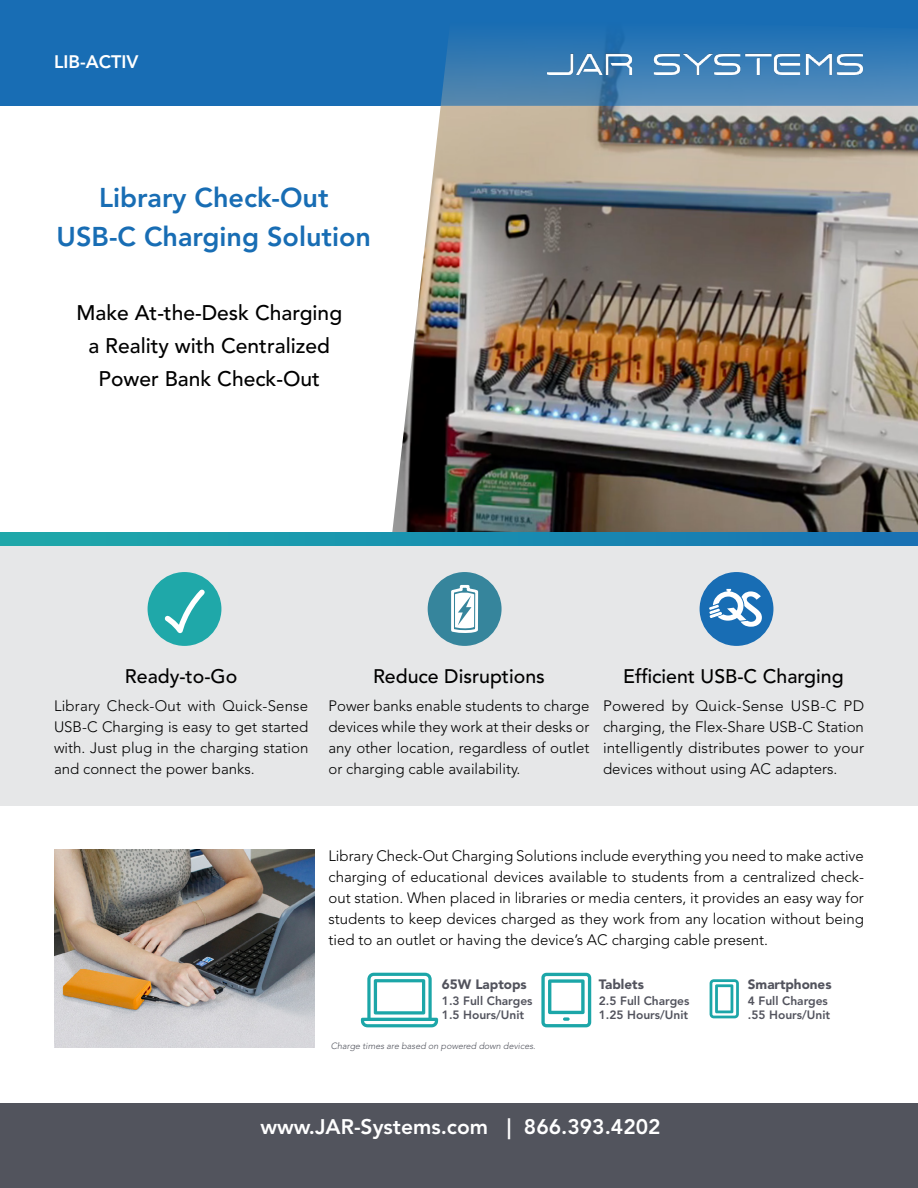
<style>
.page{position:relative;width:918px;height:1188px;background:#fff}
.page>*{position:absolute;margin:0;border:0;box-sizing:border-box;transform-origin:0 0}
.t1{font:800 27px/39px "Avenir LT Std";color:#186db4;text-align:center}
.t2{font:500 21px/33px "Avenir LT Std";color:#000;text-align:center}
.t3{font:800 21px "Avenir LT Std";color:#fff}
.t4{font:500 19.5px "Avenir LT Std";color:#000}
.t5{font:800 18px "Avenir LT Std";color:#fff}
.t6{font:300 15px/21px "Avenir LT Std";color:#000;text-align:justify}
.t7{font:900 13.5px "Avenir LT Std";color:#52535d}
.t8{font:800 12px/13.5px "Avenir LT Std";color:#52535d}
.t9{font:italic 300 9px "Avenir LT Std";color:#52545d}
</style>
<div class="page">
<div style="left:0;top:539px;width:918px;height:267px;background:#e6e7e8"></div>
<div style="left:0;top:0;width:918px;height:106px;background:#186db4"></div>
<img style="left:392px;top:106px;width:526px;height:426px">
<svg style="left:0;top:532px;width:918px;height:14px"></svg>
<svg style="left:440px;top:35px;width:478px;height:71px"></svg>
<img style="left:547px;top:53px;width:315px;height:22px">
<img style="left:54px;top:850px;width:261px;height:198px">
<div style="left:148px;top:572px;width:73px;height:74px;background:#1fa8a9;border-radius:50%"></div>
<svg style="left:162px;top:589px;width:48px;height:57px"></svg>
<div style="left:428px;top:572px;width:74px;height:74px;background:#36859c;border-radius:50%"></div>
<img style="left:449px;top:35px;width:31px;height:598px">
<svg style="left:361px;top:973px;width:77px;height:54px"></svg>
<svg style="left:541px;top:973px;width:50px;height:54px"></svg>
<svg style="left:710px;top:979px;width:29px;height:39px"></svg>
<div style="left:700px;top:572px;width:73px;height:74px;background:#186db4;border-radius:50%"></div>
<svg style="left:709px;top:589px;width:53px;height:38px"></svg>
<div style="left:0;top:1103px;width:918px;height:85px;background:#52545d"></div>
<p class="t5" style="left:54px;top:51px;width:86px">LIB-ACTIV</p>
<h1 class="t1" style="left:57px;top:178px;width:316px">Library Check-Out<br>USB-C Charging Solution</h1>
<h2 class="t2" style="left:76px;top:296px;width:267px">Make At-the-Desk Charging a Reality with Centralized<br>Power Bank Check-Out</h2>
<h3 class="t4" style="left:125px;top:665px;width:114px">Ready-to-Go</h3>
<p class="t6" style="left:54px;top:696px;width:256px">Library Check-Out with Quick-Sense USB-C Charging is easy to get started with. Just plug in the charging station and connect the power banks.</p>
<h3 class="t4" style="left:373px;top:665px;width:173px">Reduce Disruptions</h3>
<p class="t6" style="left:328px;top:696px;width:263px">Power banks enable students to charge devices while they work at their desks or any other location, regardless of outlet or charging cable availability.</p>
<h3 class="t4" style="left:623px;top:665px;width:222px">Efficient USB-C Charging</h3>
<p class="t6" style="left:603px;top:696px;width:263px">Powered by Quick-Sense USB-C PD charging, the Flex-Share USB-C Station intelligently distributes power to your devices without using AC adapters.</p>
<p class="t6" style="left:328px;top:846px;width:537px">Library Check-Out Charging Solutions include everything you need to make active charging of educational devices available to students from a centralized check&shy;out station. When placed in libraries or media centers, it provides an easy way for students to keep devices charged as they work from any location without being tied to an outlet or having the device’s AC charging cable present.</p>
<p class="t7" style="left:442px;top:976px;width:86px">65W Laptops</p>
<p class="t8" style="left:442px;top:995px;width:92px">1.3 Full Charges<br>1.5 Hours/Unit</p>
<p class="t9" style="left:331px;top:1040px;width:206px">Charge times are based on powered down devices.</p>
<p class="t7" style="left:599px;top:976px;width:47px">Tablets</p>
<p class="t8" style="left:599px;top:995px;width:92px">2.5 Full Charges<br>1.25 Hours/Unit</p>
<h2 class="t3" style="left:260px;top:1115px;width:402px">www.JAR-Systems.com | 866.393.4202</h2>
<p class="t7" style="left:748px;top:976px;width:85px">Smartphones</p>
<p class="t8" style="left:748px;top:995px;width:84px">4 Full Charges .55 Hours/Unit</p>
</div>
